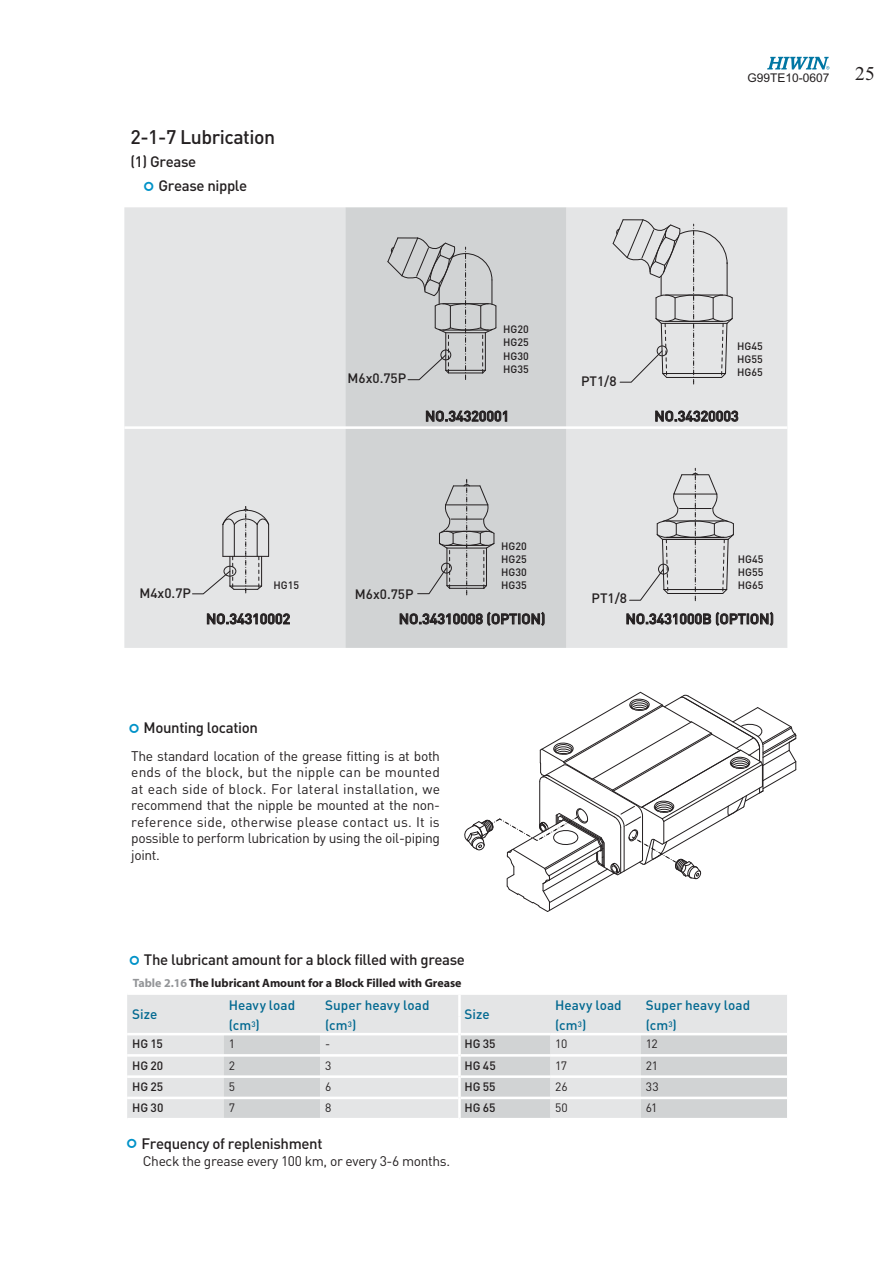
<style>
.page{position:relative;width:893px;height:1263px;background:#fff}
.page>*{position:absolute;margin:0;border:0;box-sizing:border-box;transform-origin:0 0}
.t1{font:500 19.5px "DIN";letter-spacing:-.025em;color:#231f20}
.t2{font:19.5px "Times New Roman";color:#231f20}
.t3{font:500 15px/24.2px "DIN";letter-spacing:-.025em;color:#231f20}
.t4{font:500 14.25px "DIN";color:#231f20}
.t5{font:13.8px/16.5px "DIN";letter-spacing:-.025em;color:#231f20;text-align:justify}
.t6{font:500 13.5px "DIN";color:#006890}
.t7{font:500 13.5px "DIN";color:#231f20}
.t8{font:700 12px "Myriad";color:#231f20}
.t9{font:500 12px "DIN";letter-spacing:-.01em;color:#231f20}
.t10{font:12px "DIN";letter-spacing:-.03em;color:#231f20}
.t11{font:12px "Arial";color:#231f20}
.t12{font:500 10.65px/13.2px "DIN";color:#231f20}
.s1{color:#939598}
</style>
<div class="page">
<div style="left:124px;top:207px;width:663px;height:441px;background:#e4e5e6"></div>
<div style="left:345px;top:207px;width:221px;height:441px;background:#d1d3d4"></div>
<hr style="left:124px;top:426px;width:663px;height:3px;background:#fff">
<svg style="left:464px;top:691px;width:333px;height:221px"></svg>
<svg style="left:192px;top:507px;width:78px;height:88px;background:#d4d4d5"></svg>
<div style="left:224px;top:566px;width:12px;height:11px;border:1px solid #231f20;border-radius:50%"></div>
<svg style="left:417px;top:479px;width:78px;height:116px;background:#c2c4c5"></svg>
<div style="left:441px;top:563px;width:11px;height:10px;border:1px solid #231f20;border-radius:50%"></div>
<svg style="left:629px;top:468px;width:105px;height:133px;background:#d4d5d6"></svg>
<div style="left:658px;top:564px;width:11px;height:10px;border:1px solid #231f20;border-radius:50%"></div>
<svg style="left:612px;top:219px;width:121px;height:165px;background:#d6d7d8"></svg>
<div style="left:657px;top:346px;width:10px;height:10px;border:1px solid #231f20;border-radius:50%"></div>
<svg style="left:387px;top:237px;width:110px;height:143px;background:#c3c5c6"></svg>
<div style="left:440px;top:350px;width:11px;height:10px;border:1px solid #231f20;border-radius:50%"></div>
<svg style="left:207px;top:613px;width:83px;height:11px"></svg>
<svg style="left:400px;top:612px;width:144px;height:14px;background:#8e8e8f"></svg>
<svg style="left:626px;top:612px;width:147px;height:14px;background:#9a999a"></svg>
<svg style="left:655px;top:411px;width:83px;height:11px"></svg>
<svg style="left:426px;top:411px;width:81px;height:11px"></svg>
<div style="left:127px;top:995px;width:660px;height:123px;background:#e4e5e6"></div>
<svg style="left:224px;top:1035px;width:563px;height:83px;background:#d9dadb"></svg>
<hr style="left:127px;top:1033px;width:331px;height:2px;background:#fff">
<hr style="left:550px;top:1033px;width:237px;height:2px;background:#fff">
<hr style="left:127px;top:1054px;width:331px;height:3px;background:#fff">
<hr style="left:550px;top:1054px;width:237px;height:3px;background:#fff">
<hr style="left:127px;top:1075px;width:331px;height:3px;background:#fff">
<hr style="left:550px;top:1075px;width:237px;height:3px;background:#fff">
<hr style="left:127px;top:1097px;width:331px;height:2px;background:#fff">
<hr style="left:550px;top:1097px;width:237px;height:2px;background:#fff">
<hr style="left:461px;top:1033px;width:89px;height:2px;background:#fff">
<hr style="left:461px;top:1054px;width:89px;height:3px;background:#fff">
<hr style="left:461px;top:1075px;width:89px;height:3px;background:#fff">
<hr style="left:461px;top:1097px;width:89px;height:2px;background:#fff">
<hr style="left:458px;top:995px;width:3px;height:21px;background:#fff">
<hr style="left:458px;top:1016px;width:3px;height:18px;background:#fff">
<hr style="left:458px;top:1034px;width:3px;height:21px;background:#fff">
<hr style="left:458px;top:1055px;width:3px;height:22px;background:#fff">
<hr style="left:458px;top:1077px;width:3px;height:21px;background:#fff">
<hr style="left:458px;top:1098px;width:3px;height:20px;background:#fff">
<svg style="left:767px;top:57px;width:62px;height:13px"></svg>
<h1 class="t1" style="left:131px;top:130px;width:146px">2-1-7 Lubrication</h1>
<p class="t3" style="left:158px;top:152px;width:90px;text-indent:-28px">(1) Grease<br>Grease nipple</p>
<p class="t11" style="left:747px;top:73px;width:84px">G99TE10-0607</p>
<h1 class="t2" style="left:855px;top:62px;width:21px">25</h1>
<p class="t7" style="left:347px;top:373px;width:60px">M6x0.75P</p>
<p class="t12" style="left:503px;top:324px;width:27px">HG20</p>
<p class="t12" style="left:503px;top:350px;width:27px">HG30<br>HG35</p>
<p class="t12" style="left:503px;top:337px;width:27px">HG25</p>
<p class="t7" style="left:581px;top:377px;width:37px">PT1/8</p>
<p class="t12" style="left:737px;top:340px;width:27px">HG45</p>
<p class="t12" style="left:737px;top:367px;width:27px">HG65</p>
<p class="t12" style="left:737px;top:354px;width:27px">HG55</p>
<p class="t4" style="left:425px;top:411px;width:86px">NO.34320001</p>
<p class="t4" style="left:654px;top:411px;width:86px">NO.34320003</p>
<p class="t12" style="left:501px;top:540px;width:27px">HG20</p>
<p class="t12" style="left:501px;top:567px;width:27px">HG30<br>HG35</p>
<p class="t12" style="left:501px;top:553px;width:27px">HG25</p>
<p class="t12" style="left:738px;top:554px;width:27px">HG45</p>
<p class="t12" style="left:738px;top:580px;width:27px">HG65</p>
<p class="t12" style="left:738px;top:567px;width:27px">HG55</p>
<p class="t12" style="left:273px;top:580px;width:27px">HG15</p>
<p class="t7" style="left:139px;top:589px;width:53px">M4x0.7P</p>
<p class="t7" style="left:355px;top:589px;width:60px">M6x0.75P</p>
<p class="t4" style="left:206px;top:614px;width:86px">NO.34310002</p>
<p class="t4" style="left:399px;top:614px;width:148px">NO.34310008 (OPTION)</p>
<p class="t4" style="left:626px;top:614px;width:150px">NO.3431000B (OPTION)</p>
<p class="t7" style="left:591px;top:593px;width:37px">PT1/8</p>
<p class="t3" style="left:144px;top:717px;width:116px">Mounting location</p>
<p class="t5" style="left:131px;top:749px;width:310px">The standard location of the grease fitting is at both ends of the block, but the nipple can be mounted at each side of block. For lateral installation, we recommend that the nipple be mounted at the non&shy;reference side, otherwise please contact us. It is possible to perform lubrication by using the oil-piping joint.</p>
<p class="t3" style="left:144px;top:949px;width:323px">The lubricant amount for a block filled with grease</p>
<p class="t8" style="left:133px;top:978px;width:330px"><span class="s1">Table 2.16</span> The lubricant Amount for a Block Filled with Grease</p>
<p class="t6" style="left:132px;top:1009px;width:27px">Size</p>
<p class="t6" style="left:229px;top:1000px;width:68px">Heavy load</p>
<p class="t6" style="left:325px;top:1000px;width:106px">Super heavy load</p>
<p class="t6" style="left:555px;top:1000px;width:68px">Heavy load</p>
<p class="t6" style="left:646px;top:1000px;width:106px">Super heavy load</p>
<p class="t6" style="left:465px;top:1009px;width:27px">Size</p>
<p class="t6" style="left:229px;top:1020px;width:33px">(cm<sup>3</sup>)</p>
<p class="t6" style="left:325px;top:1020px;width:33px">(cm<sup>3</sup>)</p>
<p class="t6" style="left:555px;top:1020px;width:33px">(cm<sup>3</sup>)</p>
<p class="t6" style="left:646px;top:1020px;width:33px">(cm<sup>3</sup>)</p>
<p class="t9" style="left:132px;top:1040px;width:32px">HG 15</p>
<p class="t10" style="left:229px;top:1040px;width:8px">1</p>
<p class="t10" style="left:325px;top:1040px;width:7px">-</p>
<p class="t9" style="left:465px;top:1040px;width:33px">HG 35</p>
<p class="t10" style="left:555px;top:1040px;width:14px">10</p>
<p class="t10" style="left:646px;top:1040px;width:13px">12</p>
<p class="t9" style="left:132px;top:1061px;width:33px">HG 20</p>
<p class="t10" style="left:229px;top:1061px;width:8px">2</p>
<p class="t10" style="left:325px;top:1061px;width:8px">3</p>
<p class="t9" style="left:465px;top:1061px;width:33px">HG 45</p>
<p class="t10" style="left:555px;top:1061px;width:13px">17</p>
<p class="t10" style="left:646px;top:1061px;width:14px">21</p>
<p class="t9" style="left:132px;top:1082px;width:32px">HG 25</p>
<p class="t10" style="left:229px;top:1082px;width:8px">5</p>
<p class="t10" style="left:325px;top:1082px;width:8px">6</p>
<p class="t9" style="left:465px;top:1082px;width:33px">HG 55</p>
<p class="t10" style="left:555px;top:1082px;width:14px">26</p>
<p class="t10" style="left:646px;top:1082px;width:14px">33</p>
<p class="t9" style="left:132px;top:1104px;width:33px">HG 30</p>
<p class="t10" style="left:229px;top:1104px;width:8px">7</p>
<p class="t10" style="left:325px;top:1104px;width:8px">8</p>
<p class="t9" style="left:465px;top:1104px;width:33px">HG 65</p>
<p class="t10" style="left:555px;top:1104px;width:14px">50</p>
<p class="t10" style="left:646px;top:1104px;width:13px">61</p>
<p class="t3" style="left:141px;top:1133px;width:183px">Frequency of replenishment</p>
<p class="t5" style="left:143px;top:1154px;width:309px">Check the grease every 100 km, or every 3-6 months.</p>
</div>
